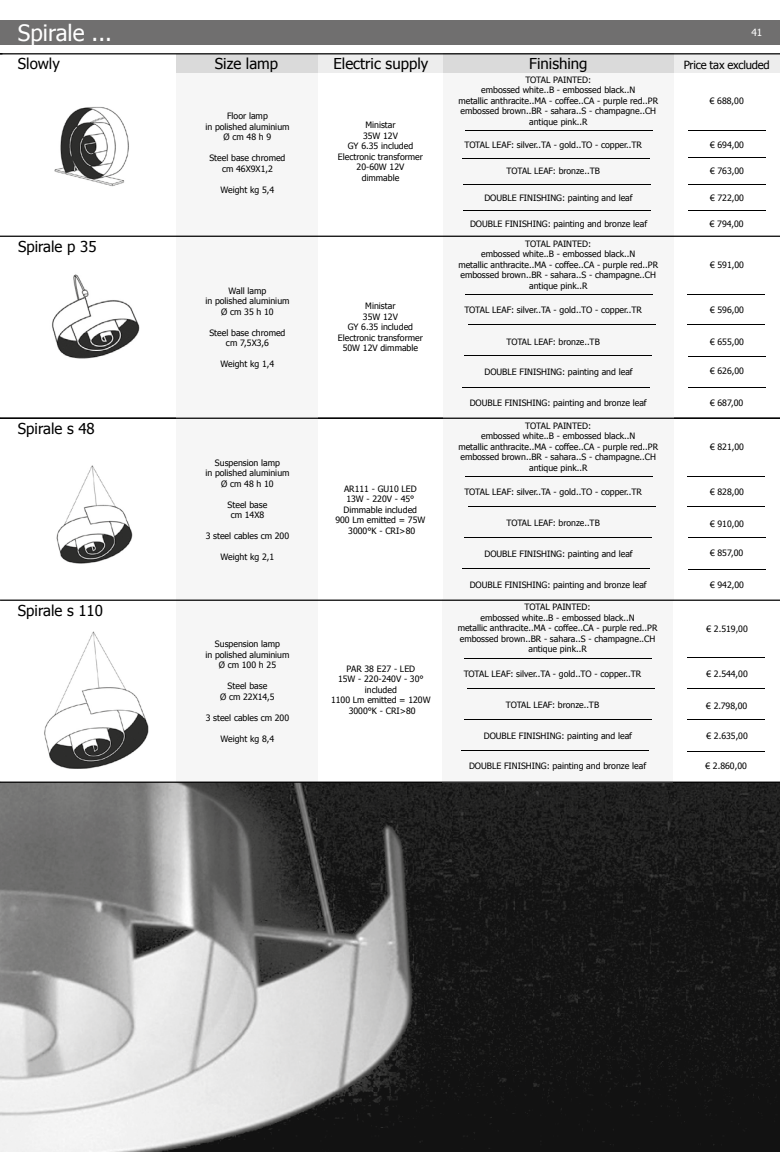
<style>
.page{position:relative;width:780px;height:1152px;background:#fff}
.page>*{position:absolute;margin:0;border:0;box-sizing:border-box;transform-origin:0 0}
.t1{font:22.5px "Tahoma";color:#fff}
.t2{font:15px "Tahoma";color:#000}
.t3{font:11.25px "Tahoma";letter-spacing:-.02em;color:#000}
.t4{font:10px "Tahoma";color:#fff}
.t5{font:8.75px/10.5px "Tahoma";color:#000;text-align:center}
.t6{font:8.62px "Tahoma";color:#000}
</style>
<div class="page">
<img style="left:0;top:783px;width:780px;height:369px">
<div style="left:0;top:20px;width:780px;height:25px;background:#706f6f"></div>
<div style="left:317px;top:54px;width:127px;height:19px;background:#ededed"></div>
<div style="left:176px;top:54px;width:141px;height:19px;background:#dadada"></div>
<div style="left:176px;top:73px;width:141px;height:163px;background:#f6f6f6"></div>
<div style="left:176px;top:418px;width:142px;height:182px;background:#f6f6f6"></div>
<div style="left:176px;top:600px;width:141px;height:182px;background:#f6f6f6"></div>
<div style="left:176px;top:236px;width:141px;height:183px;background:#f6f6f6"></div>
<div style="left:673px;top:54px;width:107px;height:19px;background:#ededed"></div>
<div style="left:443px;top:54px;width:230px;height:19px;background:#dadada"></div>
<hr style="left:688px;top:130px;width:77px;height:1px;background:#000">
<hr style="left:688px;top:157px;width:77px;height:1px;background:#000">
<hr style="left:688px;top:184px;width:77px;height:1px;background:#000">
<hr style="left:688px;top:210px;width:77px;height:1px;background:#000">
<hr style="left:0;top:53px;width:780px;height:1px;background:#000">
<hr style="left:688px;top:387px;width:77px;height:1px;background:#000">
<hr style="left:688px;top:356px;width:77px;height:1px;background:#000">
<hr style="left:687px;top:325px;width:78px;height:1px;background:#000">
<hr style="left:687px;top:294px;width:78px;height:1px;background:#000">
<div style="left:443px;top:73px;width:230px;height:162px;background:#f6f6f6"></div>
<hr style="left:463px;top:184px;width:187px;height:1px;background:#000">
<hr style="left:463px;top:210px;width:187px;height:1px;background:#000">
<hr style="left:461px;top:158px;width:188px;height:1px;background:#000">
<hr style="left:465px;top:130px;width:188px;height:1px;background:#000">
<div style="left:443px;top:236px;width:230px;height:183px;background:#f6f6f6"></div>
<hr style="left:464px;top:355px;width:188px;height:1px;background:#000">
<hr style="left:462px;top:387px;width:187px;height:1px;background:#000">
<hr style="left:468px;top:325px;width:187px;height:1px;background:#000">
<hr style="left:465px;top:294px;width:188px;height:1px;background:#000">
<hr style="left:688px;top:569px;width:77px;height:1px;background:#000">
<hr style="left:688px;top:537px;width:77px;height:1px;background:#000">
<hr style="left:687px;top:506px;width:78px;height:1px;background:#000">
<hr style="left:687px;top:476px;width:78px;height:1px;background:#000">
<div style="left:443px;top:417px;width:230px;height:184px;background:#f6f6f6"></div>
<hr style="left:464px;top:537px;width:188px;height:1px;background:#000">
<hr style="left:462px;top:568px;width:187px;height:1px;background:#000">
<hr style="left:468px;top:506px;width:187px;height:1px;background:#000">
<hr style="left:465px;top:476px;width:188px;height:1px;background:#000">
<hr style="left:687px;top:751px;width:78px;height:1px;background:#000">
<hr style="left:687px;top:719px;width:78px;height:1px;background:#000">
<hr style="left:686px;top:688px;width:78px;height:1px;background:#000">
<hr style="left:686px;top:657px;width:78px;height:1px;background:#000">
<div style="left:442px;top:599px;width:230px;height:183px;background:#f6f6f6"></div>
<hr style="left:463px;top:719px;width:188px;height:1px;background:#000">
<hr style="left:461px;top:750px;width:187px;height:1px;background:#000">
<hr style="left:467px;top:688px;width:188px;height:1px;background:#000">
<hr style="left:464px;top:658px;width:188px;height:1px;background:#000">
<hr style="left:0;top:236px;width:780px;height:1px;background:#000">
<hr style="left:0;top:417px;width:780px;height:2px;background:#000">
<hr style="left:0;top:599px;width:780px;height:2px;background:#000">
<hr style="left:0;top:781px;width:780px;height:2px;background:#000">
<img style="left:54px;top:107px;width:75px;height:80px">
<img style="left:52px;top:274px;width:88px;height:85px">
<img style="left:44px;top:631px;width:105px;height:138px">
<img style="left:56px;top:465px;width:77px;height:99px">
<h1 class="t1" style="left:18px;top:18px;width:96px">Spirale ...</h1>
<p class="t4" style="left:751px;top:26px;width:12px">41</p>
<h2 class="t2" style="left:18px;top:54px;width:43px">Slowly</h2>
<h2 class="t2" style="left:215px;top:54px;width:65px">Size lamp</h2>
<h2 class="t2" style="left:333px;top:54px;width:96px">Electric supply</h2>
<h2 class="t2" style="left:529px;top:53px;width:60px">Finishing</h2>
<p class="t3" style="left:683px;top:57px;width:88px">Price tax excluded</p>
<h2 class="t2" style="left:18px;top:237px;width:80px">Spirale p 35</h2>
<p class="t5" style="left:205px;top:110px;width:86px">Floor lamp<br>in polished aluminium<br>Ø cm 48 h 9</p>
<p class="t5" style="left:209px;top:152px;width:77px">Steel base chromed cm 46X9X1,2</p>
<p class="t5" style="left:220px;top:184px;width:55px">Weight kg 5,4</p>
<p class="t5" style="left:205px;top:285px;width:86px">Wall lamp<br>in polished aluminium<br>Ø cm 35 h 10</p>
<p class="t5" style="left:209px;top:327px;width:77px">Steel base chromed cm 7,5X3,6</p>
<p class="t5" style="left:220px;top:358px;width:55px">Weight kg 1,4</p>
<p class="t5" style="left:338px;top:120px;width:87px">Ministar<br>35W 12V<br>GY 6.35 included<br>Electronic transformer<br>20-60W 12V dimmable</p>
<p class="t5" style="left:338px;top:300px;width:87px">Ministar<br>35W 12V<br>GY 6.35 included<br>Electronic transformer<br>50W 12V dimmable</p>
<p class="t5" style="left:458px;top:74px;width:201px">TOTAL PAINTED:<br>embossed white..B - embossed black..N<br>metallic anthracite..MA - coffee..CA - purple red..PR embossed brown..BR - sahara..S - champagne..CH antique pink..R</p>
<p class="t5" style="left:464px;top:139px;width:179px">TOTAL LEAF: silver..TA - gold..TO - copper..TR</p>
<p class="t6" style="left:506px;top:165px;width:95px">TOTAL LEAF: bronze..TB</p>
<p class="t5" style="left:484px;top:192px;width:150px">DOUBLE FINISHING: painting and leaf</p>
<p class="t5" style="left:470px;top:218px;width:178px">DOUBLE FINISHING: painting and bronze leaf</p>
<p class="t5" style="left:458px;top:238px;width:201px">TOTAL PAINTED:<br>embossed white..B - embossed black..N<br>metallic anthracite..MA - coffee..CA - purple red..PR embossed brown..BR - sahara..S - champagne..CH antique pink..R</p>
<p class="t5" style="left:464px;top:304px;width:179px">TOTAL LEAF: silver..TA - gold..TO - copper..TR</p>
<p class="t6" style="left:506px;top:336px;width:95px">TOTAL LEAF: bronze..TB</p>
<p class="t5" style="left:484px;top:366px;width:150px">DOUBLE FINISHING: painting and leaf</p>
<p class="t5" style="left:469px;top:397px;width:178px">DOUBLE FINISHING: painting and bronze leaf</p>
<p class="t5" style="left:709px;top:95px;width:36px">€ 688,00</p>
<p class="t5" style="left:710px;top:139px;width:35px">€ 694,00</p>
<p class="t5" style="left:710px;top:165px;width:36px">€ 763,00</p>
<p class="t5" style="left:710px;top:192px;width:36px">€ 722,00</p>
<p class="t5" style="left:709px;top:218px;width:35px">€ 794,00</p>
<p class="t5" style="left:710px;top:259px;width:36px">€ 591,00</p>
<p class="t5" style="left:710px;top:304px;width:36px">€ 596,00</p>
<p class="t5" style="left:710px;top:336px;width:36px">€ 655,00</p>
<p class="t5" style="left:710px;top:365px;width:36px">€ 626,00</p>
<p class="t5" style="left:710px;top:397px;width:35px">€ 687,00</p>
<h2 class="t2" style="left:18px;top:419px;width:78px">Spirale s 48</h2>
<p class="t5" style="left:205px;top:457px;width:86px">Suspension lamp<br>in polished aluminium<br>Ø cm 48 h 10</p>
<p class="t5" style="left:227px;top:499px;width:41px">Steel base cm 14X8</p>
<p class="t5" style="left:206px;top:530px;width:85px">3 steel cables cm 200</p>
<p class="t5" style="left:220px;top:551px;width:55px">Weight kg 2,1</p>
<p class="t5" style="left:335px;top:483px;width:91px">AR111 - GU10 LED<br>13W - 220V - 45°<br>Dimmable included<br>900 Lm emitted = 75W<br>3000°K - CRI&gt;80</p>
<p class="t5" style="left:458px;top:420px;width:201px">TOTAL PAINTED:<br>embossed white..B - embossed black..N<br>metallic anthracite..MA - coffee..CA - purple red..PR embossed brown..BR - sahara..S - champagne..CH antique pink..R</p>
<p class="t5" style="left:464px;top:486px;width:179px">TOTAL LEAF: silver..TA - gold..TO - copper..TR</p>
<p class="t6" style="left:506px;top:517px;width:95px">TOTAL LEAF: bronze..TB</p>
<p class="t5" style="left:484px;top:548px;width:150px">DOUBLE FINISHING: painting and leaf</p>
<p class="t5" style="left:469px;top:578px;width:178px">DOUBLE FINISHING: painting and bronze leaf</p>
<p class="t5" style="left:710px;top:441px;width:36px">€ 821,00</p>
<p class="t5" style="left:710px;top:486px;width:36px">€ 828,00</p>
<p class="t5" style="left:710px;top:518px;width:36px">€ 910,00</p>
<p class="t5" style="left:710px;top:547px;width:35px">€ 857,00</p>
<p class="t5" style="left:710px;top:579px;width:36px">€ 942,00</p>
<h2 class="t2" style="left:18px;top:600px;width:87px">Spirale s 110</h2>
<p class="t5" style="left:205px;top:638px;width:86px">Suspension lamp<br>in polished aluminium<br>Ø cm 100 h 25</p>
<p class="t5" style="left:220px;top:680px;width:56px">Steel base<br>Ø cm 22X14,5</p>
<p class="t5" style="left:206px;top:712px;width:85px">3 steel cables cm 200</p>
<p class="t5" style="left:220px;top:733px;width:55px">Weight kg 8,4</p>
<p class="t5" style="left:331px;top:663px;width:101px">PAR 38 E27 - LED<br>15W - 220-240V - 30° included<br>1100 Lm emitted = 120W<br>3000°K - CRI&gt;80</p>
<p class="t5" style="left:457px;top:601px;width:201px">TOTAL PAINTED:<br>embossed white..B - embossed black..N<br>metallic anthracite..MA - coffee..CA - purple red..PR embossed brown..BR - sahara..S - champagne..CH antique pink..R</p>
<p class="t5" style="left:463px;top:668px;width:179px">TOTAL LEAF: silver..TA - gold..TO - copper..TR</p>
<p class="t6" style="left:506px;top:699px;width:95px">TOTAL LEAF: bronze..TB</p>
<p class="t5" style="left:483px;top:729px;width:150px">DOUBLE FINISHING: painting and leaf</p>
<p class="t5" style="left:469px;top:760px;width:178px">DOUBLE FINISHING: painting and bronze leaf</p>
<p class="t5" style="left:706px;top:623px;width:43px">€ 2.519,00</p>
<p class="t5" style="left:706px;top:668px;width:43px">€ 2.544,00</p>
<p class="t5" style="left:706px;top:700px;width:43px">€ 2.798,00</p>
<p class="t5" style="left:706px;top:730px;width:43px">€ 2.635,00</p>
<p class="t5" style="left:705px;top:760px;width:43px">€ 2.860,00</p>
</div>
